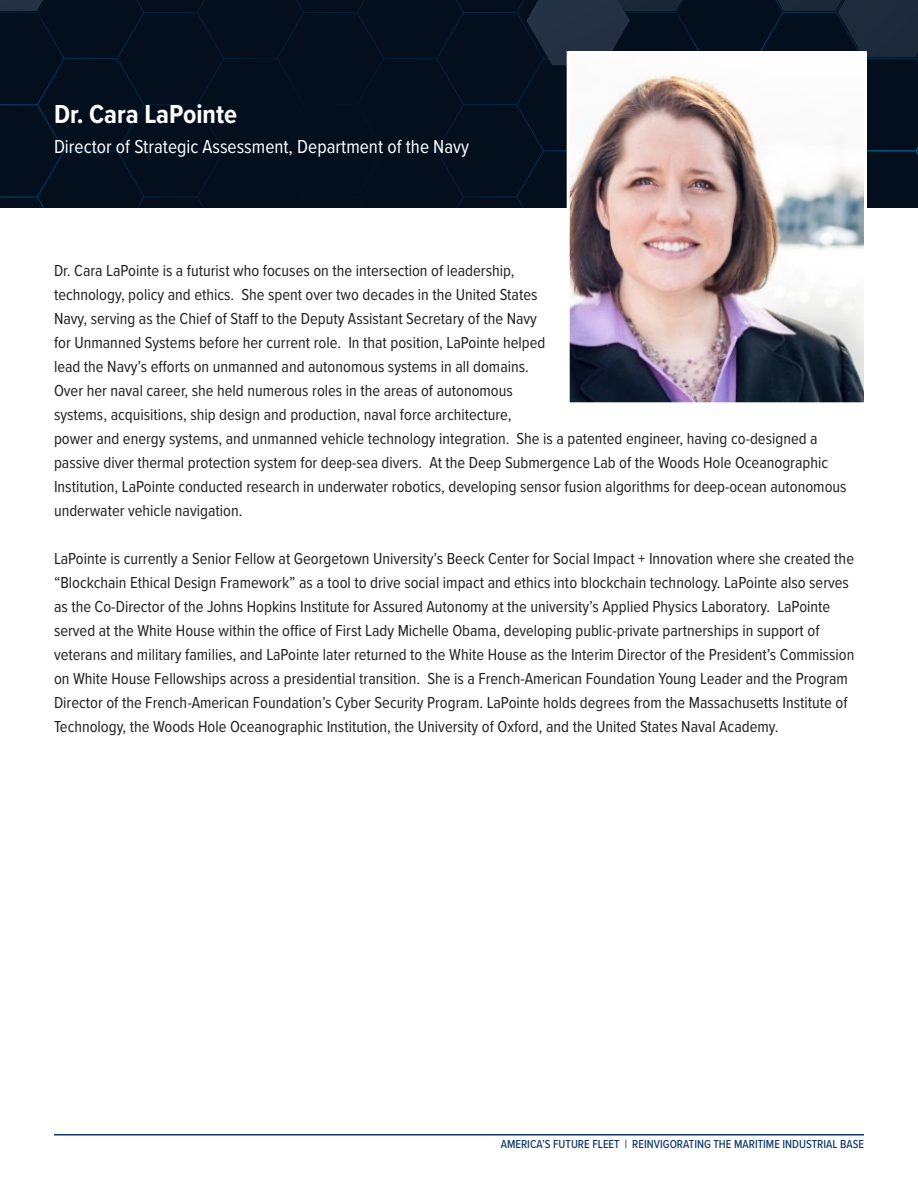
<style>
.page{position:relative;width:918px;height:1188px;background:#fff}
.page>*{position:absolute;margin:0;border:0;box-sizing:border-box;transform-origin:0 0}
.t1{font:700 27px "Proxima Nova Cond";color:#fff}
.t2{font:19.5px "Proxima Nova Cond";color:#fff}
.t3{font:16.5px/24px "Proxima Nova Cond";color:#231f20}
.t4{font:500 12px "Proxima Nova Cond";color:#0b366a}
</style>
<div class="page">
<svg style="left:0;top:0;width:918px;height:207px;background:#05111f"></svg>
<hr style="left:54px;top:1134px;width:810px;height:1px;background:#0b366a">
<img style="left:565px;top:50px;width:303px;height:353px">
<p class="t1" style="left:54px;top:94px;width:185px">Dr. Cara LaPointe</p>
<p class="t2" style="left:54px;top:132px;width:417px">Director of Strategic Assessment, Department of the Navy</p>
<p class="t3" style="left:54px;top:258px;width:794px">Dr. Cara LaPointe is a futurist who focuses on the intersection of leadership,<br>technology, policy and ethics. She spent over two decades in the United States<br>Navy, serving as the Chief of Staff to the Deputy Assistant Secretary of the Navy<br>for Unmanned Systems before her current role. In that position, LaPointe helped<br>lead the Navy’s efforts on unmanned and autonomous systems in all domains.<br>Over her naval career, she held numerous roles in the areas of autonomous<br>systems, acquisitions, ship design and production, naval force architecture,<br>power and energy systems, and unmanned vehicle technology integration. She is a patented engineer, having co-designed a passive diver thermal protection system for deep-sea divers. At the Deep Submergence Lab of the Woods Hole Oceanographic Institution, LaPointe conducted research in underwater robotics, developing sensor fusion algorithms for deep-ocean autonomous underwater vehicle navigation.</p>
<p class="t3" style="left:54px;top:546px;width:802px">LaPointe is currently a Senior Fellow at Georgetown University’s Beeck Center for Social Impact + Innovation where she created the “Blockchain Ethical Design Framework” as a tool to drive social impact and ethics into blockchain technology. LaPointe also serves as the Co-Director of the Johns Hopkins Institute for Assured Autonomy at the university’s Applied Physics Laboratory. LaPointe served at the White House within the office of First Lady Michelle Obama, developing public-private partnerships in support of veterans and military families, and LaPointe later returned to the White House as the Interim Director of the President’s Commission on White House Fellowships across a presidential transition. She is a French-American Foundation Young Leader and the Program Director of the French-American Foundation’s Cyber Security Program. LaPointe holds degrees from the Massachusetts Institute of Technology, the Woods Hole Oceanographic Institution, the University of Oxford, and the United States Naval Academy.</p>
<p class="t4" style="left:501px;top:1136px;width:365px">AMERICA’S FUTURE FLEET | REINVIGORATING THE MARITIME INDUSTRIAL BASE</p>
</div>
